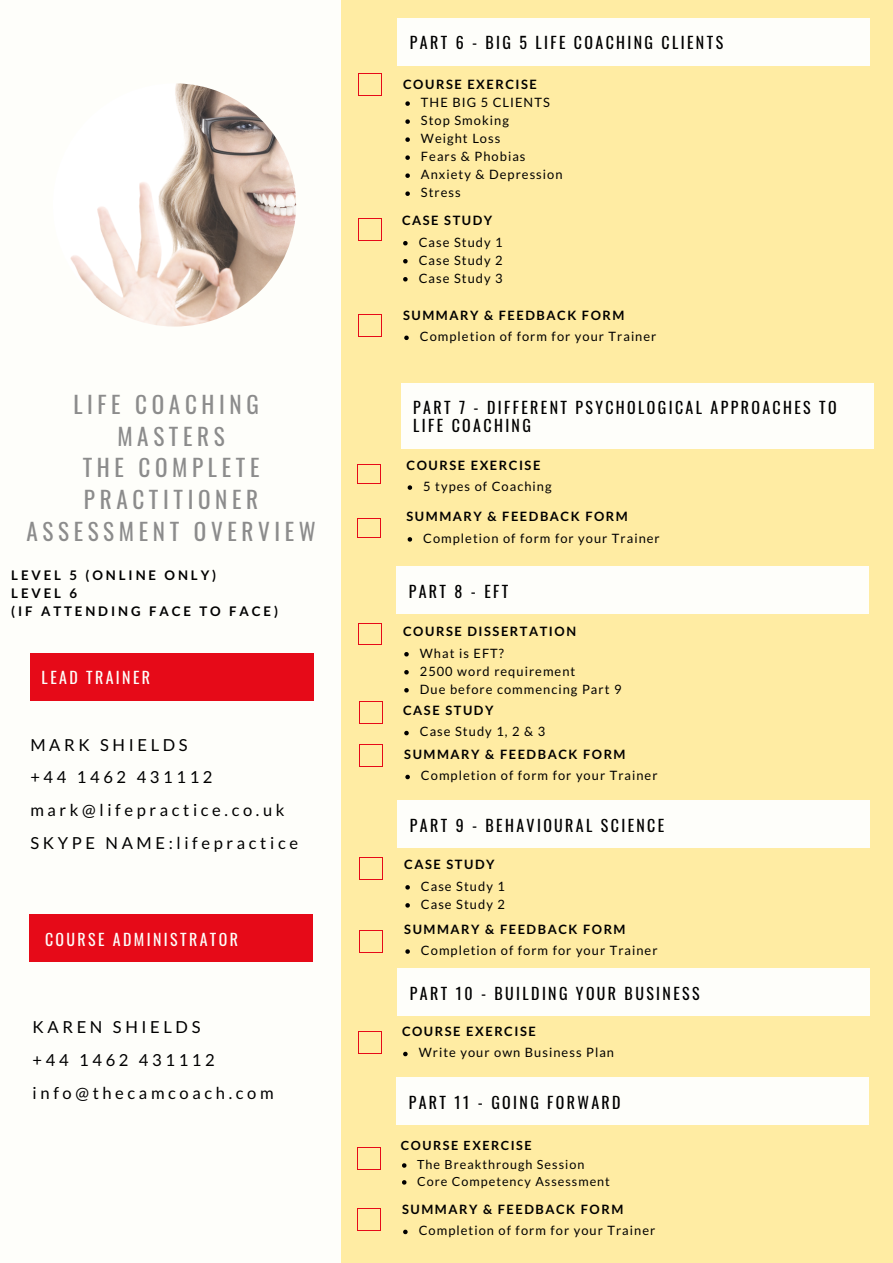
<style>
.page{position:relative;width:893px;height:1263px;background:#ffeca3}
.page>*{position:absolute;margin:0;border:0;box-sizing:border-box;transform-origin:0 0}
.t1{font:23.25px/31.5px "Oswald";letter-spacing:.2em;color:#8c8c8c;text-align:center}
.t2{font:16.5px/32.7px "Lato";letter-spacing:.22em;color:#000}
.t3{font:15.9px/18px "Oswald";letter-spacing:.15em;color:#000}
.t4{font:15.9px "Oswald";letter-spacing:.15em;color:#fefefa}
.t5{font:700 13.2px/18px "Lato";letter-spacing:.22em;color:#000}
.t6{font:12.9px/18px "Lato";letter-spacing:.08em;color:#000}
.t7{font:700 12.9px "Lato";letter-spacing:.12em;color:#000}
.t8{font:12.6px/17px "Lato";letter-spacing:.08em;color:#000}
.t9{font:700 12.6px "Lato";letter-spacing:.12em;color:#000}
</style>
<div class="page">
<div style="left:0;top:0;width:341px;height:1263px;background:#fefefa"></div>
<div style="left:29px;top:914px;width:284px;height:48px;background:#e60a18"></div>
<div style="left:30px;top:653px;width:284px;height:47px;background:#e60a18"></div>
<img style="left:53px;top:83px;width:243px;height:244px;border-radius:50%">
<svg style="left:357px;top:518px;width:24px;height:20px"></svg>
<svg style="left:357px;top:464px;width:24px;height:20px"></svg>
<div style="left:401px;top:383px;width:473px;height:65px;background:#fefefa"></div>
<svg style="left:358px;top:73px;width:24px;height:23px"></svg>
<svg style="left:358px;top:218px;width:24px;height:23px"></svg>
<svg style="left:358px;top:623px;width:24px;height:22px"></svg>
<div style="left:397px;top:18px;width:473px;height:47px;background:#fefefa"></div>
<svg style="left:404px;top:652px;width:5px;height:4px"></svg>
<svg style="left:404px;top:670px;width:5px;height:4px"></svg>
<svg style="left:404px;top:688px;width:5px;height:4px"></svg>
<svg style="left:408px;top:485px;width:4px;height:5px"></svg>
<svg style="left:403px;top:1052px;width:5px;height:4px"></svg>
<svg style="left:359px;top:702px;width:24px;height:22px"></svg>
<svg style="left:359px;top:744px;width:24px;height:23px"></svg>
<svg style="left:359px;top:857px;width:24px;height:23px"></svg>
<svg style="left:405px;top:775px;width:5px;height:4px"></svg>
<div style="left:397px;top:801px;width:473px;height:47px;background:#fefefa"></div>
<svg style="left:404px;top:336px;width:5px;height:4px"></svg>
<svg style="left:359px;top:930px;width:24px;height:23px"></svg>
<svg style="left:403px;top:1230px;width:5px;height:4px"></svg>
<svg style="left:358px;top:1031px;width:24px;height:23px"></svg>
<svg style="left:402px;top:1163px;width:4px;height:5px"></svg>
<svg style="left:402px;top:1180px;width:4px;height:4px"></svg>
<div style="left:396px;top:566px;width:473px;height:48px;background:#fefefa"></div>
<svg style="left:404px;top:731px;width:5px;height:4px"></svg>
<svg style="left:405px;top:101px;width:5px;height:5px"></svg>
<svg style="left:405px;top:119px;width:5px;height:5px"></svg>
<svg style="left:405px;top:137px;width:5px;height:5px"></svg>
<svg style="left:405px;top:155px;width:5px;height:5px"></svg>
<svg style="left:405px;top:173px;width:5px;height:5px"></svg>
<svg style="left:405px;top:191px;width:5px;height:5px"></svg>
<svg style="left:405px;top:885px;width:5px;height:4px"></svg>
<svg style="left:405px;top:903px;width:5px;height:5px"></svg>
<svg style="left:405px;top:949px;width:5px;height:5px"></svg>
<div style="left:397px;top:968px;width:473px;height:48px;background:#fefefa"></div>
<div style="left:396px;top:1078px;width:473px;height:47px;background:#fefefa"></div>
<svg style="left:408px;top:537px;width:4px;height:5px"></svg>
<svg style="left:357px;top:1147px;width:24px;height:23px"></svg>
<svg style="left:357px;top:1208px;width:24px;height:23px"></svg>
<svg style="left:403px;top:241px;width:5px;height:4px"></svg>
<svg style="left:403px;top:259px;width:5px;height:4px"></svg>
<svg style="left:403px;top:277px;width:5px;height:4px"></svg>
<svg style="left:358px;top:314px;width:24px;height:23px"></svg>
<h1 class="t1" style="left:26px;top:388px;width:291px">LIFE COACHING<br>MASTERS<br>THE COMPLETE<br>PRACTITIONER<br>ASSESSMENT OVERVIEW</h1>
<p class="t5" style="left:11px;top:566px;width:268px">LEVEL 5 (ONLINE ONLY)<br>LEVEL 6<br>(IF ATTENDING FACE TO FACE)</p>
<p class="t4" style="left:42px;top:665px;width:110px">LEAD TRAINER</p>
<p class="t2" style="left:30px;top:728px;width:269px">MARK SHIELDS<br>+44 1462 431112 mark@lifepractice.co.uk<br>SKYPE NAME:lifepractice</p>
<p class="t4" style="left:45px;top:927px;width:195px">COURSE ADMINISTRATOR</p>
<p class="t2" style="left:33px;top:1010px;width:242px">KAREN SHIELDS<br>+44 1462 431112 info@thecamcoach.com</p>
<p class="t3" style="left:410px;top:33px;width:315px">PART 6 - BIG 5 LIFE COACHING CLIENTS</p>
<p class="t7" style="left:403px;top:76px;width:135px">COURSE EXERCISE</p>
<p class="t6" style="left:421px;top:93px;width:143px">THE BIG 5 CLIENTS<br>Stop Smoking<br>Weight Loss<br>Fears &amp; Phobias<br>Anxiety &amp; Depression<br>Stress</p>
<p class="t7" style="left:402px;top:212px;width:92px">CASE STUDY</p>
<p class="t6" style="left:419px;top:233px;width:85px;text-align:justify">Case Study 1<br>Case Study 2<br>Case Study 3</p>
<p class="t7" style="left:403px;top:307px;width:223px">SUMMARY &amp; FEEDBACK FORM</p>
<p class="t6" style="left:420px;top:327px;width:238px">Completion of form for your Trainer</p>
<p class="t3" style="left:413px;top:398px;width:425px">PART 7 - DIFFERENT PSYCHOLOGICAL APPROACHES TO<br>LIFE COACHING</p>
<p class="t7" style="left:406px;top:457px;width:135px">COURSE EXERCISE</p>
<p class="t6" style="left:423px;top:477px;width:130px">5 types of Coaching</p>
<p class="t7" style="left:406px;top:509px;width:223px">SUMMARY &amp; FEEDBACK FORM</p>
<p class="t6" style="left:423px;top:529px;width:238px">Completion of form for your Trainer</p>
<p class="t3" style="left:409px;top:581px;width:101px">PART 8 - EFT</p>
<p class="t7" style="left:403px;top:623px;width:174px">COURSE DISSERTATION</p>
<p class="t6" style="left:420px;top:644px;width:203px">What is EFT?<br>2500 word requirement<br>Due before commencing Part 9</p>
<p class="t7" style="left:403px;top:702px;width:92px">CASE STUDY</p>
<p class="t6" style="left:420px;top:722px;width:127px">Case Study 1, 2 &amp; 3</p>
<p class="t7" style="left:404px;top:746px;width:223px">SUMMARY &amp; FEEDBACK FORM</p>
<p class="t6" style="left:421px;top:766px;width:238px">Completion of form for your Trainer</p>
<p class="t3" style="left:410px;top:816px;width:256px">PART 9 - BEHAVIOURAL SCIENCE</p>
<p class="t7" style="left:404px;top:856px;width:92px">CASE STUDY</p>
<p class="t6" style="left:421px;top:877px;width:85px">Case Study 1<br>Case Study 2</p>
<p class="t7" style="left:404px;top:921px;width:223px">SUMMARY &amp; FEEDBACK FORM</p>
<p class="t6" style="left:421px;top:941px;width:238px">Completion of form for your Trainer</p>
<p class="t3" style="left:410px;top:983px;width:291px">PART 10 - BUILDING YOUR BUSINESS</p>
<p class="t7" style="left:402px;top:1023px;width:135px">COURSE EXERCISE</p>
<p class="t6" style="left:419px;top:1043px;width:197px">Write your own Business Plan</p>
<p class="t3" style="left:409px;top:1093px;width:213px">PART 11 - GOING FORWARD</p>
<p class="t9" style="left:401px;top:1137px;width:132px">COURSE EXERCISE</p>
<p class="t8" style="left:417px;top:1155px;width:194px">The Breakthrough Session<br>Core Competency Assessment</p>
<p class="t7" style="left:402px;top:1201px;width:223px">SUMMARY &amp; FEEDBACK FORM</p>
<p class="t6" style="left:419px;top:1221px;width:238px">Completion of form for your Trainer</p>
</div>
